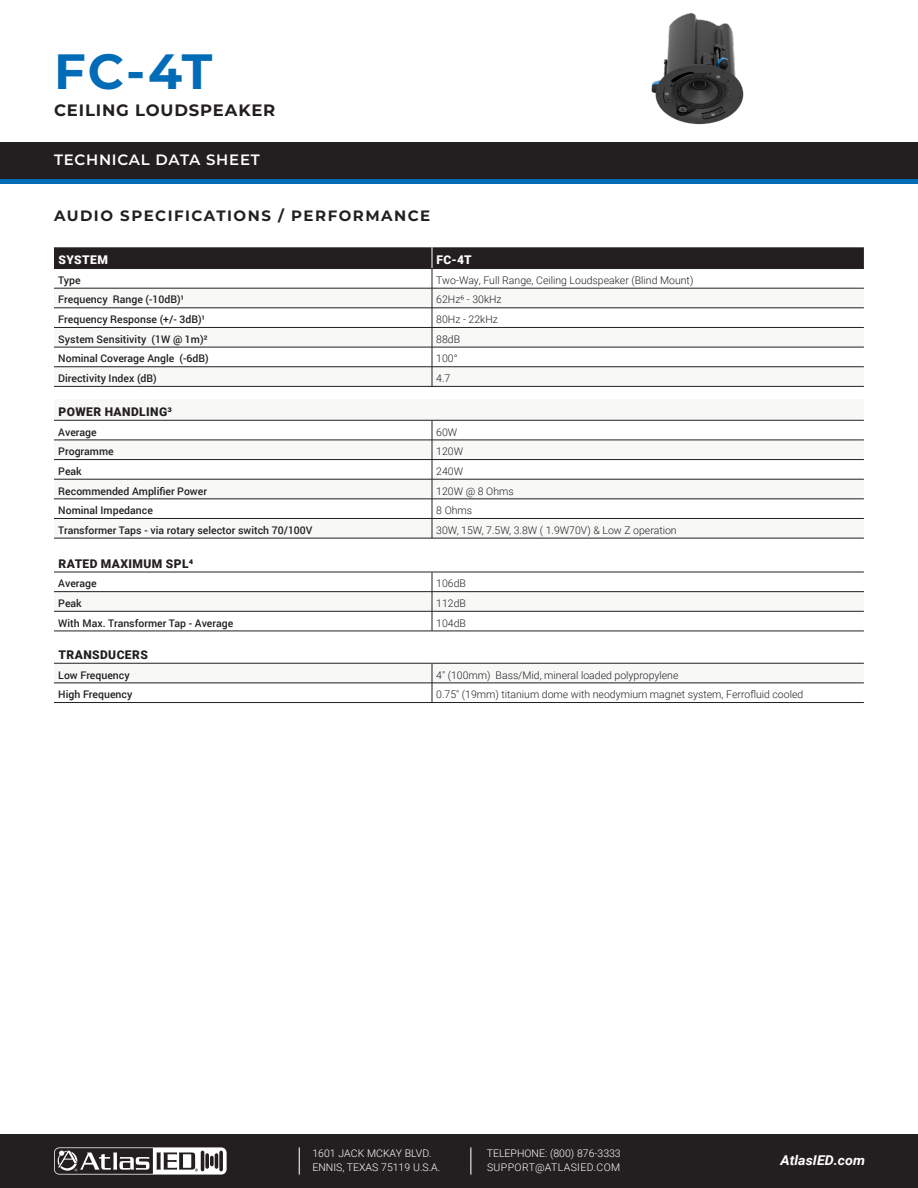
<style>
.page{position:relative;width:918px;height:1188px;background:#fff}
.page>*{position:absolute;margin:0;border:0;box-sizing:border-box;transform-origin:0 0}
.t1{font:700 49.5px "Montserrat";color:#006cb7}
.t2{font:700 16.5px "Montserrat";letter-spacing:.05em;color:#231f20}
.t3{font:700 15px "Montserrat";letter-spacing:.1em;color:#231f20}
.t4{font:600 15px "Montserrat";letter-spacing:.05em;color:#fff}
.t5{font:italic 700 13.5px "Roboto";color:#fff;scale:1.05 1}
.t6{font:900 12px "Roboto";letter-spacing:.035em;color:#231f20}
.t7{font:900 12px "Roboto";letter-spacing:.035em;color:#fff}
.t8{font:500 10.5px "Roboto";color:#231f20}
.t9{font:300 10.5px "Roboto";color:#231f20}
.t10{font:300 10.5px/13.5px "Roboto";color:#fff}
</style>
<div class="page">
<div style="left:0;top:1134px;width:918px;height:54px;background:#231f20"></div>
<svg style="left:54px;top:1147px;width:173px;height:28px"></svg>
<svg style="left:299px;top:1147px;width:1px;height:28px"></svg>
<svg style="left:470px;top:1147px;width:1px;height:28px"></svg>
<div style="left:0;top:142px;width:918px;height:5px;background:#231f20"></div>
<div style="left:0;top:178px;width:918px;height:6px;background:#006cb7"></div>
<div style="left:0;top:143px;width:918px;height:36px;background:#231f20"></div>
<svg style="left:54px;top:419px;width:810px;height:264px"></svg>
<hr style="left:54px;top:440px;width:378px;height:1px;background:#231f20">
<hr style="left:432px;top:440px;width:432px;height:1px;background:#231f20">
<hr style="left:54px;top:459px;width:378px;height:1px;background:#231f20">
<hr style="left:432px;top:459px;width:432px;height:1px;background:#231f20">
<hr style="left:54px;top:479px;width:378px;height:1px;background:#231f20">
<hr style="left:432px;top:479px;width:432px;height:1px;background:#231f20">
<hr style="left:54px;top:499px;width:378px;height:1px;background:#231f20">
<hr style="left:432px;top:499px;width:432px;height:1px;background:#231f20">
<svg style="left:432px;top:421px;width:1px;height:117px"></svg>
<hr style="left:54px;top:591px;width:378px;height:1px;background:#231f20">
<hr style="left:432px;top:591px;width:432px;height:1px;background:#231f20">
<hr style="left:54px;top:611px;width:378px;height:1px;background:#231f20">
<hr style="left:432px;top:611px;width:432px;height:1px;background:#231f20">
<svg style="left:432px;top:573px;width:1px;height:58px"></svg>
<hr style="left:54px;top:683px;width:378px;height:1px;background:#231f20">
<hr style="left:432px;top:683px;width:432px;height:1px;background:#231f20">
<svg style="left:432px;top:664px;width:1px;height:38px"></svg>
<hr style="left:54px;top:386px;width:378px;height:1px;background:#231f20">
<hr style="left:432px;top:386px;width:432px;height:1px;background:#231f20">
<hr style="left:54px;top:420px;width:378px;height:1px;background:#231f20">
<hr style="left:432px;top:420px;width:432px;height:1px;background:#231f20">
<hr style="left:54px;top:518px;width:378px;height:1px;background:#231f20">
<hr style="left:432px;top:518px;width:432px;height:1px;background:#231f20">
<hr style="left:54px;top:538px;width:378px;height:1px;background:#231f20">
<hr style="left:432px;top:538px;width:432px;height:1px;background:#231f20">
<hr style="left:54px;top:631px;width:378px;height:1px;background:#231f20">
<hr style="left:432px;top:631px;width:432px;height:1px;background:#231f20">
<hr style="left:54px;top:702px;width:378px;height:1px;background:#231f20">
<hr style="left:432px;top:702px;width:432px;height:1px;background:#231f20">
<hr style="left:54px;top:663px;width:378px;height:1px;background:#231f20">
<hr style="left:432px;top:663px;width:432px;height:1px;background:#231f20">
<hr style="left:54px;top:572px;width:378px;height:1px;background:#231f20">
<hr style="left:432px;top:572px;width:432px;height:1px;background:#231f20">
<svg style="left:54px;top:247px;width:810px;height:139px"></svg>
<hr style="left:54px;top:268px;width:378px;height:1px;background:#231f20">
<hr style="left:432px;top:268px;width:432px;height:1px;background:#231f20">
<img style="left:651px;top:12px;width:93px;height:113px">
<p class="t1" style="left:54px;top:35px;width:160px">FC-4T</p>
<p class="t2" style="left:54px;top:98px;width:223px">CEILING LOUDSPEAKER</p>
<h3 class="t4" style="left:54px;top:149px;width:207px">TECHNICAL DATA SHEET</h3>
<p class="t3" style="left:54px;top:204px;width:378px">AUDIO SPECIFICATIONS / PERFORMANCE</p>
<p class="t7" style="left:59px;top:252px;width:51px">SYSTEM</p>
<p class="t7" style="left:437px;top:252px;width:37px">FC-4T</p>
<p class="t8" style="left:58px;top:273px;width:24px">Type</p>
<p class="t9" style="left:436px;top:273px;width:259px">Two-Way, Full Range, Ceiling Loudspeaker (Blind Mount)</p>
<p class="t8" style="left:58px;top:292px;width:127px">Frequency Range (-10dB)¹</p>
<p class="t9" style="left:436px;top:292px;width:67px">62Hz⁶ - 30kHz</p>
<p class="t8" style="left:58px;top:312px;width:148px">Frequency Response (+/- 3dB)¹</p>
<p class="t9" style="left:436px;top:312px;width:63px">80Hz - 22kHz</p>
<p class="t8" style="left:58px;top:332px;width:151px">System Sensitivity (1W @ 1m)²</p>
<p class="t9" style="left:436px;top:332px;width:25px">88dB</p>
<p class="t8" style="left:58px;top:351px;width:152px">Nominal Coverage Angle (-6dB)</p>
<p class="t9" style="left:436px;top:351px;width:23px">100°</p>
<p class="t8" style="left:58px;top:371px;width:100px">Directivity Index (dB)</p>
<p class="t9" style="left:436px;top:371px;width:16px">4.7</p>
<p class="t6" style="left:59px;top:403px;width:115px">POWER HANDLING³</p>
<p class="t8" style="left:58px;top:424px;width:40px">Average</p>
<p class="t9" style="left:436px;top:425px;width:23px">60W</p>
<p class="t8" style="left:58px;top:444px;width:57px">Programme</p>
<p class="t9" style="left:436px;top:444px;width:28px">120W</p>
<p class="t8" style="left:58px;top:464px;width:25px">Peak</p>
<p class="t9" style="left:436px;top:464px;width:28px">240W</p>
<p class="t8" style="left:58px;top:483px;width:150px">Recommended Amplifier Power</p>
<p class="t9" style="left:436px;top:483px;width:79px">120W @ 8 Ohms</p>
<p class="t8" style="left:58px;top:503px;width:96px">Nominal Impedance</p>
<p class="t9" style="left:436px;top:503px;width:37px">8 Ohms</p>
<p class="t8" style="left:58px;top:523px;width:256px">Transformer Taps - via rotary selector switch 70/100V</p>
<p class="t9" style="left:436px;top:523px;width:242px">30W, 15W, 7.5W, 3.8W ( 1.9W70V) &amp; Low Z operation</p>
<p class="t6" style="left:59px;top:555px;width:136px">RATED MAXIMUM SPL⁴</p>
<p class="t8" style="left:58px;top:576px;width:40px">Average</p>
<p class="t9" style="left:436px;top:576px;width:31px">106dB</p>
<p class="t8" style="left:58px;top:596px;width:25px">Peak</p>
<p class="t9" style="left:436px;top:596px;width:31px">112dB</p>
<p class="t8" style="left:58px;top:615px;width:177px">With Max. Transformer Tap - Average</p>
<p class="t9" style="left:436px;top:616px;width:31px">104dB</p>
<p class="t6" style="left:59px;top:646px;width:91px">TRANSDUCERS</p>
<p class="t8" style="left:58px;top:667px;width:73px">Low Frequency</p>
<p class="t9" style="left:436px;top:667px;width:244px">4" (100mm) Bass/Mid, mineral loaded polypropylene</p>
<p class="t8" style="left:58px;top:687px;width:76px">High Frequency</p>
<p class="t9" style="left:436px;top:687px;width:369px">0.75" (19mm) titanium dome with neodymium magnet system, Ferrofluid cooled</p>
<p class="t10" style="left:312px;top:1147px;width:129px">1601 JACK MCKAY BLVD.<br>ENNIS, TEXAS 75119 U.S.A.</p>
<p class="t10" style="left:487px;top:1147px;width:135px">TELEPHONE: (800) 876-3333<br>SUPPORT@ATLASIED.COM</p>
<p class="t5" style="left:781px;top:1151px;width:82px">AtlasIED.com</p>
</div>
